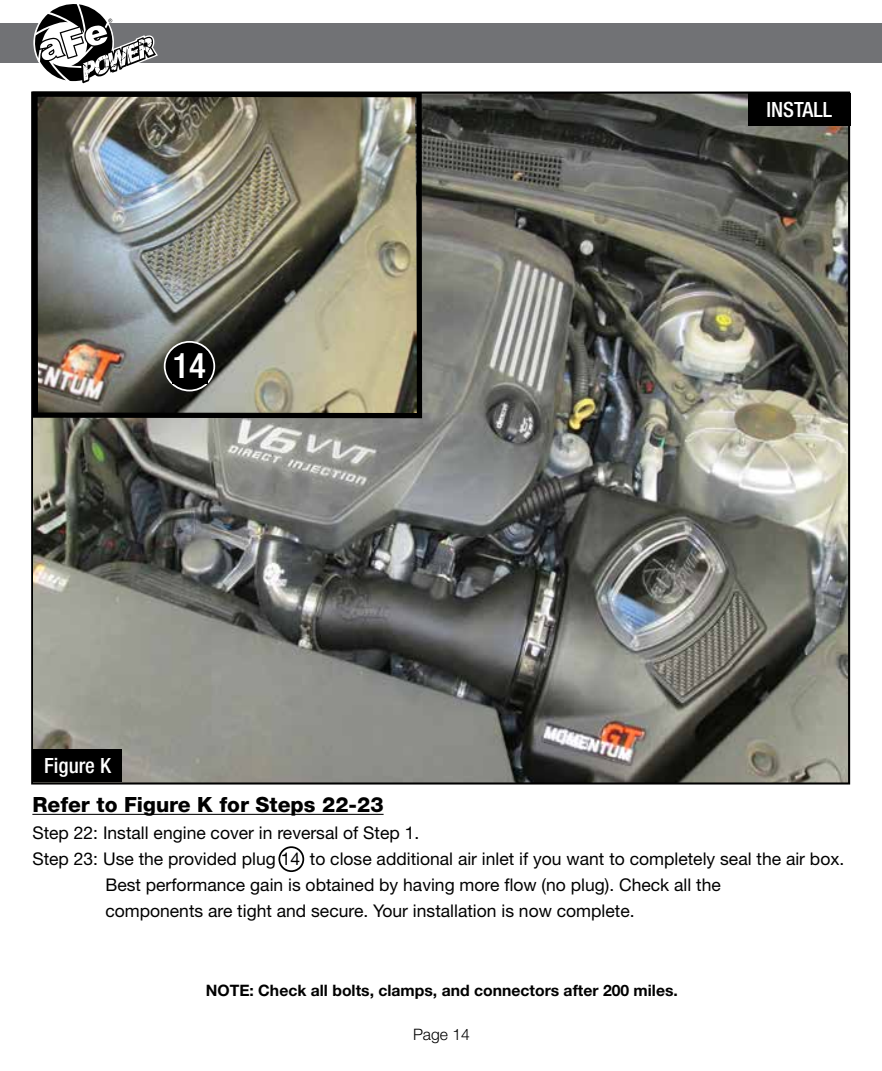
<style>
.page{position:relative;width:882px;height:1071px;background:#fff}
.page>*{position:absolute;margin:0;border:0;box-sizing:border-box;transform-origin:0 0}
.t1{font:500 condensed 35px "Helvetica Neue";color:#fff}
.t2{font:800 21px "Helvetica Neue";color:#000}
.t3{font:500 condensed 21px "Helvetica Neue";color:#fff}
.t4{font:17.5px "Helvetica Neue";color:#000}
.t5{font:700 15.75px "Helvetica Neue";color:#000}
.t6{font:300 15.75px "Helvetica Neue";color:#000}
</style>
<div class="page">
<hr style="left:32px;top:814px;width:352px;height:1px;background:#000">
<img style="left:35px;top:95px;width:811px;height:686px">
<div style="left:32px;top:749px;width:90px;height:33px;background:#000"></div>
<div style="left:748px;top:93px;width:103px;height:33px;background:#000"></div>
<div style="left:0;top:23px;width:882px;height:40px;background:#717275"></div>
<svg style="left:34px;top:4px;width:124px;height:80px"></svg>
<img style="left:38px;top:98px;width:378px;height:314px">
<div style="left:32px;top:92px;width:390px;height:326px;border:5px solid #000"></div>
<svg style="left:165px;top:342px;width:49px;height:49px"></svg>
<div style="left:164px;top:341px;width:51px;height:50px;border:2px solid #fff;border-radius:50%"></div>
<div style="left:172px;top:351px;width:36px;height:33px;background:#000"></div>
<div style="left:278px;top:846px;width:26px;height:26px;border:2px solid #000;border-radius:50%"></div>
<h1 class="t1" style="left:172px;top:345px;width:35px">14</h1>
<p class="t3" style="left:44px;top:753px;width:68px">Figure K</p>
<p class="t3" style="left:766px;top:97px;width:67px">INSTALL</p>
<p class="t2" style="left:32px;top:792px;width:353px">Refer to Figure K for Steps 22-23</p>
<p class="t4" style="left:32px;top:822px;width:389px">Step 22: Install engine cover in reversal of Step 1.</p>
<p class="t4" style="left:32px;top:848px;width:813px">Step 23: Use the provided plug 14 to close additional air inlet if you want to completely seal the air box.</p>
<p class="t4" style="left:105px;top:875px;width:617px">Best performance gain is obtained by having more flow (no plug). Check all the</p>
<p class="t4" style="left:105px;top:901px;width:531px">components are tight and secure. Your installation is now complete.</p>
<p class="t5" style="left:206px;top:981px;width:474px">NOTE: Check all bolts, clamps, and connectors after 200 miles.</p>
<p class="t6" style="left:413px;top:1024px;width:58px">Page 14</p>
</div>
